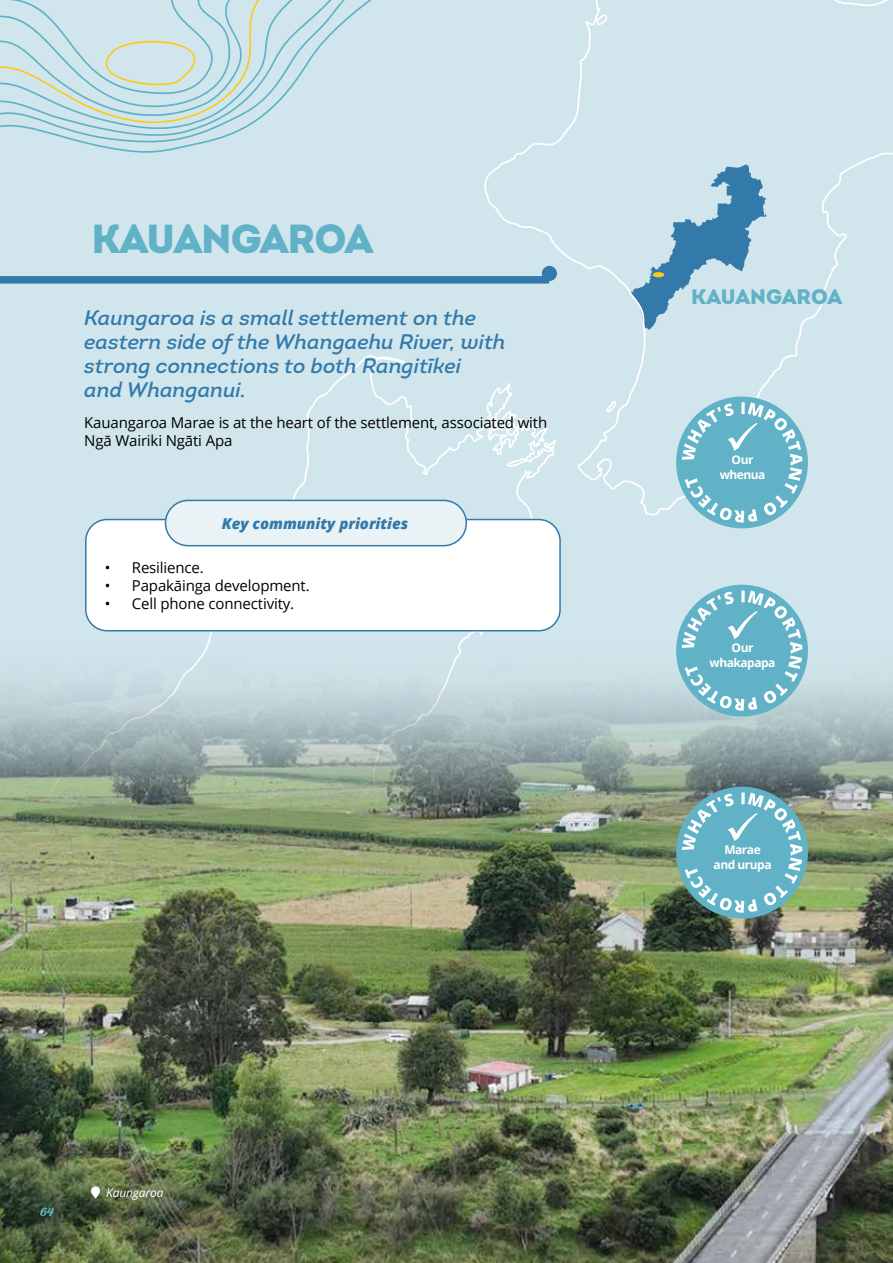
<style>
.page{position:relative;width:893px;height:1263px;background:#d1e6ec}
.page>*{position:absolute;margin:0;border:0;box-sizing:border-box;transform-origin:0 0}
.t1{font:900 40.5px "Intro";letter-spacing:-.03em;color:#61b2c6}
.t2{font:italic 21px/24px "Intro";color:#327aac}
.t3{font:900 21px "Intro";letter-spacing:-.005em;color:#61b2c6}
.t4{font:15px/18px "Open Sans";letter-spacing:-.01em;color:#000}
.t5{font:italic 800 15px "Open Sans";color:#337aab}
.t6{font:13.5px "Ganache";color:#61b2c6}
.t7{font:700 12px/14.4px "Open Sans";letter-spacing:-.04em;color:#fff;text-align:center}
.t8{font:italic 12px "Open Sans";letter-spacing:-.01em;color:#fff}
</style>
<div class="page">
<svg style="left:484px;top:0;width:409px;height:516px"></svg>
<svg style="left:85px;top:354px;width:473px;height:182px"></svg>
<svg style="left:604px;top:400px;width:13px;height:13px"></svg>
<img style="left:0;top:584px;width:893px;height:679px">
<svg style="left:50px;top:0;width:322px;height:153px"></svg>
<svg style="left:0;top:0;width:308px;height:134px"></svg>
<div style="left:653px;top:272px;width:11px;height:5px;background:#facb1e;border-radius:50%"></div>
<div style="left:0;top:276px;width:549px;height:8px;background:#327aac"></div>
<div style="left:542px;top:266px;width:15px;height:15px;background:#327aac;border-radius:50%"></div>
<div style="left:86px;top:519px;width:474px;height:112px;background:#fff;border-radius:21px"></div>
<div style="left:85px;top:519px;width:476px;height:112px;border:2px solid #327aac;border-radius:21px"></div>
<div style="left:165px;top:500px;width:301px;height:46px;background:#e9f3f5;border-radius:23px"></div>
<div style="left:165px;top:500px;width:302px;height:46px;border:2px solid #327aac;border-radius:23px"></div>
<div style="left:676px;top:396px;width:132px;height:132px;background:#61b2c6;border-radius:50%"></div>
<svg style="left:682px;top:402px;width:120px;height:121px"></svg>
<div style="left:676px;top:585px;width:132px;height:131px;background:#61b2c6;border-radius:50%"></div>
<svg style="left:682px;top:590px;width:120px;height:121px"></svg>
<div style="left:676px;top:787px;width:132px;height:131px;background:#61b2c6;border-radius:50%"></div>
<svg style="left:682px;top:792px;width:120px;height:121px"></svg>
<svg style="left:91px;top:1186px;width:9px;height:12px"></svg>
<h1 class="t1" style="left:91px;top:212px;width:283px">KAUANGAROA</h1>
<h2 class="t2" style="left:84px;top:305px;width:423px">Kaungaroa is a small settlement on the eastern side of the Whangaehu River, with strong connections to both Rangitīkei<br>and Whanganui.</h2>
<p class="t4" style="left:84px;top:413px;width:464px">Kauangaroa Marae is at the heart of the settlement, associated with<br>Ngā Wairiki Ngāti Apa</p>
<p class="t5" style="left:222px;top:512px;width:188px">Key community priorities</p>
<p class="t4" style="left:105px;top:558px;width:100px">• Resilience.</p>
<p class="t4" style="left:105px;top:576px;width:206px">• Papakāinga development.</p>
<p class="t4" style="left:105px;top:594px;width:191px">• Cell phone connectivity.</p>
<p class="t6" style="left:40px;top:1203px;width:15px">64</p>
<p class="t8" style="left:106px;top:1184px;width:59px">Kaungaroa</p>
<h2 class="t3" style="left:691px;top:283px;width:152px">KAUANGAROA</h2>
<p class="t7" style="left:720px;top:452px;width:47px">Our whenua</p>
<p class="t7" style="left:710px;top:640px;width:67px">Our whakapapa</p>
<p class="t7" style="left:714px;top:842px;width:60px">Marae and urupa</p>
</div>
